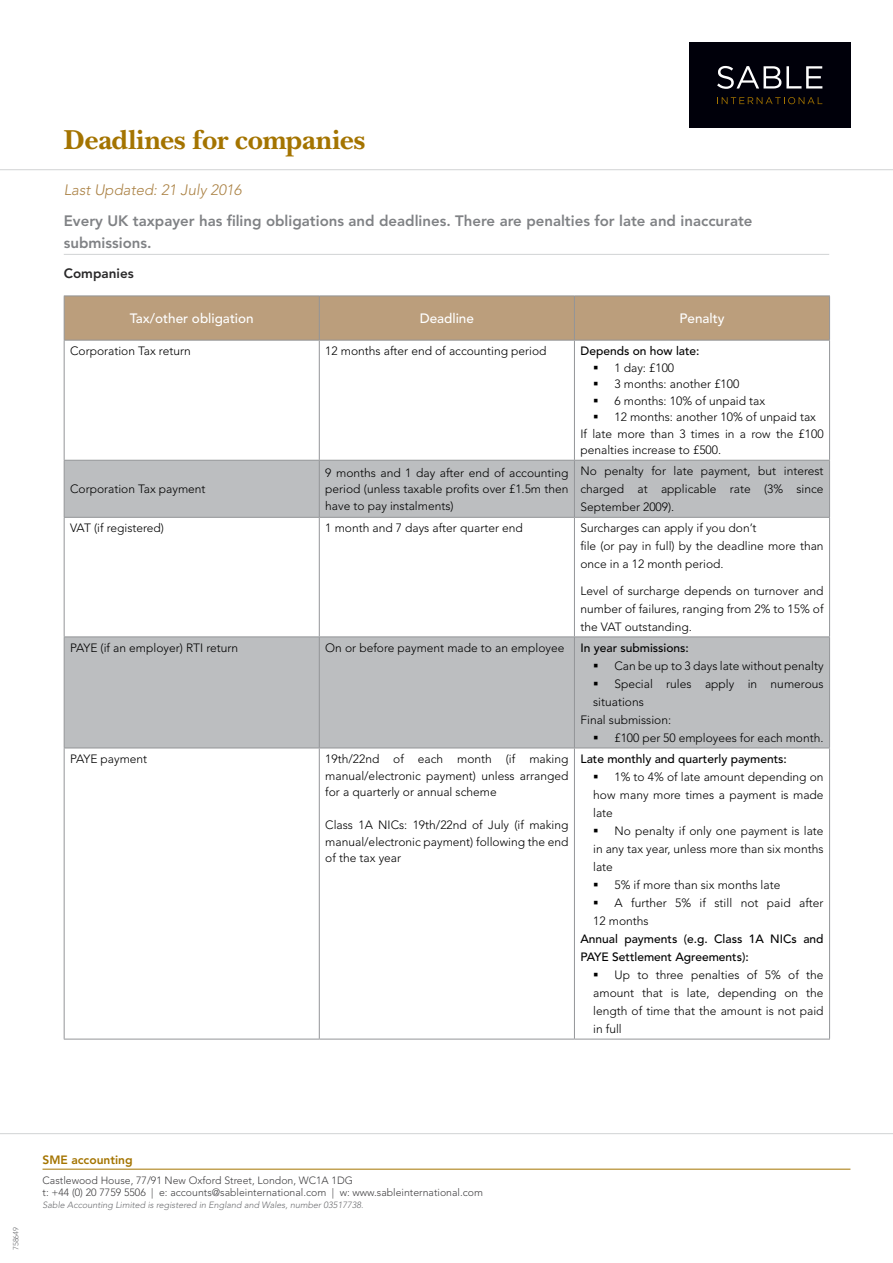
<style>
.page{position:relative;width:893px;height:1263px;background:#fff}
.page>*{position:absolute;margin:0;border:0;box-sizing:border-box;transform-origin:0 0}
.t1{font:700 28.5px "New Baskerville Std";letter-spacing:-.015em;color:#a47400}
.t2{font:800 15px/21.6px "Avenir LT Std";color:#808285}
.t3{font:italic 300 15px "Avenir LT Std";color:#ab8245}
.t4{font:500 13.5px "Avenir LT Std";color:#fff}
.t5{font:800 13.5px "Avenir LT Std";color:#292829}
.t6{font:300 12px/18px "Avenir LT Std";color:#000;text-align:justify}
.t7{font:500 12px/18px "Avenir LT Std";color:#000}
.t8{font:800 12px "Avenir LT Std";color:#a47400}
.t9{font:300 10.5px/12px "Avenir LT Std";color:#414042}
.t10{font:italic 300 9px "Avenir LT Std";color:#6d6e71}
.t11{font:300 7.5px "Avenir LT Std";color:#6d6e71}
</style>
<div class="page">
<hr style="left:0;top:169px;width:893px;height:1px;background:#d1d3d4">
<div style="left:689px;top:43px;width:161px;height:85px;background:#00000a"></div>
<svg style="left:717px;top:66px;width:105px;height:23px"></svg>
<svg style="left:717px;top:97px;width:105px;height:7px"></svg>
<div style="left:65px;top:297px;width:764px;height:43px;background:#bb9e7c"></div>
<svg style="left:65px;top:461px;width:764px;height:287px;fill:#bcbec0"></svg>
<hr style="left:829px;top:461px;width:1px;height:56px;background:#939598">
<hr style="left:829px;top:637px;width:1px;height:111px;background:#939598">
<hr style="left:64px;top:296px;width:1px;height:44px;background:#939598">
<hr style="left:319px;top:296px;width:1px;height:44px;background:#939598">
<hr style="left:574px;top:296px;width:1px;height:44px;background:#939598">
<hr style="left:319px;top:340px;width:1px;height:120px;background:#939598">
<hr style="left:574px;top:340px;width:1px;height:120px;background:#939598">
<hr style="left:319px;top:461px;width:1px;height:56px;background:#939598">
<hr style="left:574px;top:461px;width:1px;height:56px;background:#939598">
<hr style="left:319px;top:518px;width:1px;height:118px;background:#939598">
<hr style="left:574px;top:518px;width:1px;height:118px;background:#939598">
<hr style="left:319px;top:637px;width:1px;height:111px;background:#939598">
<hr style="left:574px;top:637px;width:1px;height:111px;background:#939598">
<hr style="left:319px;top:748px;width:1px;height:291px;background:#939598">
<hr style="left:574px;top:748px;width:1px;height:291px;background:#939598">
<hr style="left:829px;top:340px;width:1px;height:120px;background:#939598">
<hr style="left:64px;top:460px;width:255px;height:1px;background:#939598">
<hr style="left:319px;top:460px;width:255px;height:1px;background:#939598">
<hr style="left:574px;top:460px;width:256px;height:1px;background:#939598">
<hr style="left:64px;top:340px;width:1px;height:120px;background:#939598">
<hr style="left:64px;top:461px;width:1px;height:56px;background:#939598">
<hr style="left:64px;top:637px;width:1px;height:111px;background:#939598">
<hr style="left:64px;top:748px;width:255px;height:1px;background:#939598">
<hr style="left:64px;top:748px;width:1px;height:291px;background:#939598">
<hr style="left:319px;top:748px;width:255px;height:1px;background:#939598">
<hr style="left:574px;top:748px;width:256px;height:1px;background:#939598">
<hr style="left:829px;top:748px;width:1px;height:291px;background:#939598">
<hr style="left:64px;top:1039px;width:255px;height:1px;background:#939598">
<hr style="left:319px;top:1039px;width:255px;height:1px;background:#939598">
<hr style="left:574px;top:1039px;width:256px;height:1px;background:#939598">
<hr style="left:64px;top:517px;width:255px;height:1px;background:#939598">
<hr style="left:64px;top:518px;width:1px;height:118px;background:#939598">
<hr style="left:319px;top:517px;width:255px;height:1px;background:#939598">
<hr style="left:574px;top:517px;width:256px;height:1px;background:#939598">
<hr style="left:829px;top:518px;width:1px;height:118px;background:#939598">
<hr style="left:64px;top:636px;width:255px;height:1px;background:#939598">
<hr style="left:319px;top:636px;width:255px;height:1px;background:#939598">
<hr style="left:574px;top:636px;width:256px;height:1px;background:#939598">
<hr style="left:64px;top:296px;width:255px;height:1px;background:#939598">
<hr style="left:319px;top:296px;width:255px;height:1px;background:#939598">
<hr style="left:574px;top:296px;width:256px;height:1px;background:#939598">
<hr style="left:829px;top:296px;width:1px;height:44px;background:#939598">
<hr style="left:64px;top:340px;width:255px;height:1px;background:#939598">
<hr style="left:319px;top:340px;width:255px;height:1px;background:#939598">
<hr style="left:574px;top:340px;width:256px;height:1px;background:#939598">
<hr style="left:0;top:1133px;width:893px;height:1px;background:#d1d3d4">
<hr style="left:64px;top:254px;width:765px;height:1px;background:#d1d3d4">
<hr style="left:43px;top:1169px;width:807px;height:1px;background:#a47400">
<svg style="left:594px;top:664px;width:4px;height:3px"></svg>
<svg style="left:594px;top:682px;width:4px;height:3px"></svg>
<svg style="left:594px;top:736px;width:4px;height:3px"></svg>
<h1 class="t1" style="left:64px;top:123px;width:303px">Deadlines for companies</h1>
<p class="t3" style="left:64px;top:181px;width:179px">Last Updated: 21 July 2016</p>
<p class="t2" style="left:64px;top:210px;width:690px">Every UK taxpayer has filing obligations and deadlines. There are penalties for late and inaccurate submissions.</p>
<p class="t5" style="left:64px;top:266px;width:71px">Companies</p>
<p class="t4" style="left:130px;top:311px;width:126px">Tax/other obligation</p>
<p class="t4" style="left:420px;top:311px;width:56px">Deadline</p>
<p class="t4" style="left:679px;top:311px;width:47px">Penalty</p>
<p class="t6" style="left:70px;top:342px;width:122px">Corporation Tax return</p>
<p class="t6" style="left:325px;top:342px;width:223px">12 months after end of accounting period</p>
<p class="t7" style="left:580px;top:342px;width:121px">Depends on how late:</p>
<p class="t6" style="left:614px;top:359px;width:61px">1 day: £100</p>
<p class="t6" style="left:614px;top:375px;width:126px">3 months: another £100</p>
<p class="t6" style="left:614px;top:392px;width:152px">6 months: 10% of unpaid tax</p>
<p class="t6" style="left:614px;top:408px;width:203px">12 months: another 10% of unpaid tax</p>
<p class="t6" style="left:580px;top:425px;width:245px">If late more than 3 times in a row the £100</p>
<p class="t6" style="left:580px;top:441px;width:142px">penalties increase to £500.</p>
<p class="t6" style="left:70px;top:480px;width:137px">Corporation Tax payment</p>
<p class="t6" style="left:325px;top:464px;width:245px;line-height:16.5px">9 months and 1 day after end of accounting period (unless taxable profits over £1.5m then have to pay instalments)</p>
<p class="t6" style="left:580px;top:462px;width:245px">No penalty for late payment, but interest charged at applicable rate (3% since September 2009).</p>
<p class="t6" style="left:70px;top:519px;width:95px">VAT (if registered)</p>
<p class="t6" style="left:325px;top:519px;width:199px">1 month and 7 days after quarter end</p>
<p class="t6" style="left:580px;top:519px;width:245px;text-align:left">Surcharges can apply if you don’t<br>file (or pay in full) by the deadline more than once in a 12 month period.</p>
<p class="t6" style="left:580px;top:582px;width:245px">Level of surcharge depends on turnover and number of failures, ranging from 2% to 15% of the VAT outstanding.</p>
<p class="t6" style="left:70px;top:639px;width:169px">PAYE (if an employer) RTI return</p>
<p class="t6" style="left:325px;top:639px;width:241px">On or before payment made to an employee</p>
<p class="t7" style="left:580px;top:639px;width:110px">In year submissions:</p>
<p class="t6" style="left:614px;top:657px;width:211px">Can be up to 3 days late without penalty</p>
<p class="t6" style="left:614px;top:675px;width:211px">Special rules apply in numerous</p>
<p class="t6" style="left:593px;top:693px;width:52px">situations</p>
<p class="t6" style="left:580px;top:711px;width:92px">Final submission:</p>
<p class="t6" style="left:614px;top:729px;width:211px">£100 per 50 employees for each month.</p>
<p class="t6" style="left:70px;top:750px;width:79px">PAYE payment</p>
<p class="t6" style="left:325px;top:751px;width:245px;line-height:16.5px">19th/22nd of each month (if making manual/electronic payment) unless arranged for a quarterly or annual scheme</p>
<p class="t6" style="left:325px;top:817px;width:245px;line-height:16.5px">Class 1A NICs: 19th/22nd of July (if making manual/electronic payment) following the end of the tax year</p>
<p class="t7" style="left:580px;top:750px;width:208px">Late monthly and quarterly payments:</p>
<p class="t6" style="left:593px;top:768px;width:232px;text-indent:21px">1% to 4% of late amount depending on how many more times a payment is made late</p>
<p class="t6" style="left:614px;top:822px;width:211px">No penalty if only one payment is late</p>
<p class="t6" style="left:593px;top:840px;width:232px">in any tax year, unless more than six months</p>
<p class="t6" style="left:593px;top:858px;width:21px">late</p>
<p class="t6" style="left:614px;top:876px;width:167px">5% if more than six months late</p>
<p class="t6" style="left:614px;top:894px;width:211px">A further 5% if still not paid after</p>
<p class="t6" style="left:593px;top:912px;width:57px">12 months</p>
<p class="t7" style="left:580px;top:930px;width:245px">Annual payments (e.g. Class 1A NICs and<br>PAYE Settlement Agreements):</p>
<p class="t6" style="left:593px;top:966px;width:232px;text-indent:21px">Up to three penalties of 5% of the amount that is late, depending on the length of time that the amount is not paid in full</p>
<p class="t11" style="left:11px;top:1250px;width:25px;rotate:-90deg">758649</p>
<p class="t8" style="left:43px;top:1152px;width:92px">SME accounting</p>
<p class="t9" style="left:43px;top:1174px;width:442px">Castlewood House, 77/91 New Oxford Street, London, WC1A 1DG<br>t: +44 (0) 20 7759 5506 | e: accounts@sableinternational.com | w: www.sableinternational.com</p>
<p class="t10" style="left:43px;top:1200px;width:322px">Sable Accounting Limited is registered in England and Wales, number 03517738.</p>
</div>
